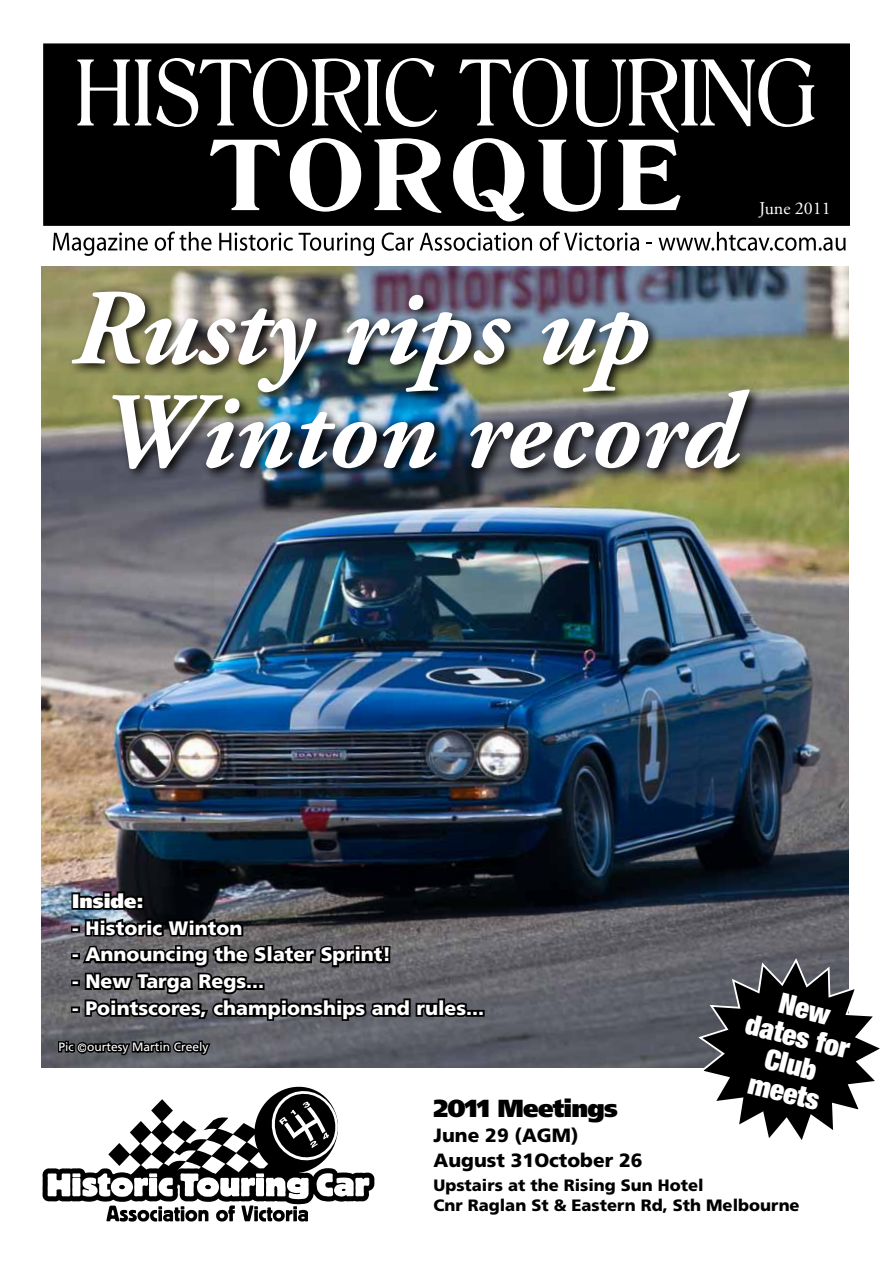
<style>
.page{position:relative;width:893px;height:1263px;background:#fff}
.page>*{position:absolute;margin:0;border:0;box-sizing:border-box;transform-origin:0 0}
.t1{font:italic 700 108px/103.5px "Adobe Garamond Pro";color:#fff}
.t2{font:900 expanded 28.5px/28.5px "Helvetica Neue";color:#fff;text-align:center}
.t3{font:900 24.6px "Frutiger";letter-spacing:-.03em;color:#000}
.t4{font:900 19.5px "Frutiger";color:#fff}
.t5{font:900 19.5px "Frutiger";color:#fff}
.t6{font:900 19.2px/24.6px "Frutiger";color:#000}
.t7{font:18px "Adobe Garamond Pro";color:#fff}
.t8{font:900 16.5px/19.5px "Frutiger";color:#000}
.t9{font:12px "Frutiger";color:#fff}
</style>
<div class="page">
<div style="left:43px;top:43px;width:806px;height:183px;background:#000"></div>
<svg style="left:77px;top:58px;width:364px;height:155px"></svg>
<svg style="left:453px;top:58px;width:361px;height:163px"></svg>
<svg style="left:53px;top:232px;width:95px;height:24px"></svg>
<svg style="left:155px;top:232px;width:57px;height:19px"></svg>
<svg style="left:219px;top:232px;width:74px;height:19px"></svg>
<svg style="left:299px;top:232px;width:75px;height:24px"></svg>
<svg style="left:382px;top:232px;width:32px;height:19px"></svg>
<svg style="left:420px;top:232px;width:112px;height:19px"></svg>
<svg style="left:540px;top:232px;width:99px;height:19px"></svg>
<svg style="left:659px;top:232px;width:187px;height:19px"></svg>
<svg style="left:43px;top:1087px;width:331px;height:134px"></svg>
<img style="left:41px;top:266px;width:808px;height:801px">
<div style="left:67px;top:286px;width:695px;height:196px;background:#000;opacity:.9"></div>
<svg style="left:696px;top:956px;width:184px;height:184px"></svg>
<div style="left:466px;top:1010px;width:7px;height:7px;border:4px solid #000"></div>
<div style="left:472px;top:1010px;width:7px;height:7px;border:4px solid #000"></div>
<div style="left:478px;top:1010px;width:7px;height:7px;border:4px solid #000"></div>
<svg style="left:57px;top:881px;width:412px;height:187px"></svg>
<p class="t7" style="left:759px;top:197px;width:73px">June 2011</p>
<h1 class="t1" style="left:72px;top:279px;width:668px">Rusty rips up<br>Winton record</h1>
<p class="t5" style="left:72px;top:889px;width:73px">Inside:</p>
<p class="t4" style="left:72px;top:916px;width:172px">- Historic Winton</p>
<p class="t4" style="left:72px;top:943px;width:320px">- Announcing the Slater Sprint!</p>
<p class="t4" style="left:72px;top:969px;width:193px">- New Targa Regs...</p>
<p class="t4" style="left:72px;top:996px;width:413px">- Pointscores, championships and rules...</p>
<p class="t9" style="left:59px;top:1040px;width:151px">Pic ©ourtesy Martin Creely</p>
<h2 class="t2" style="left:757px;top:981px;width:108px;rotate:14deg">New dates for<br>Club meets</h2>
<p class="t3" style="left:434px;top:1094px;width:186px">2011 Meetings</p>
<p class="t6" style="left:434px;top:1123px;width:211px">June 29 (AGM)<br>August 31October 26</p>
<p class="t8" style="left:434px;top:1176px;width:368px">Upstairs at the Rising Sun Hotel<br>Cnr Raglan St &amp; Eastern Rd, Sth Melbourne</p>
</div>
